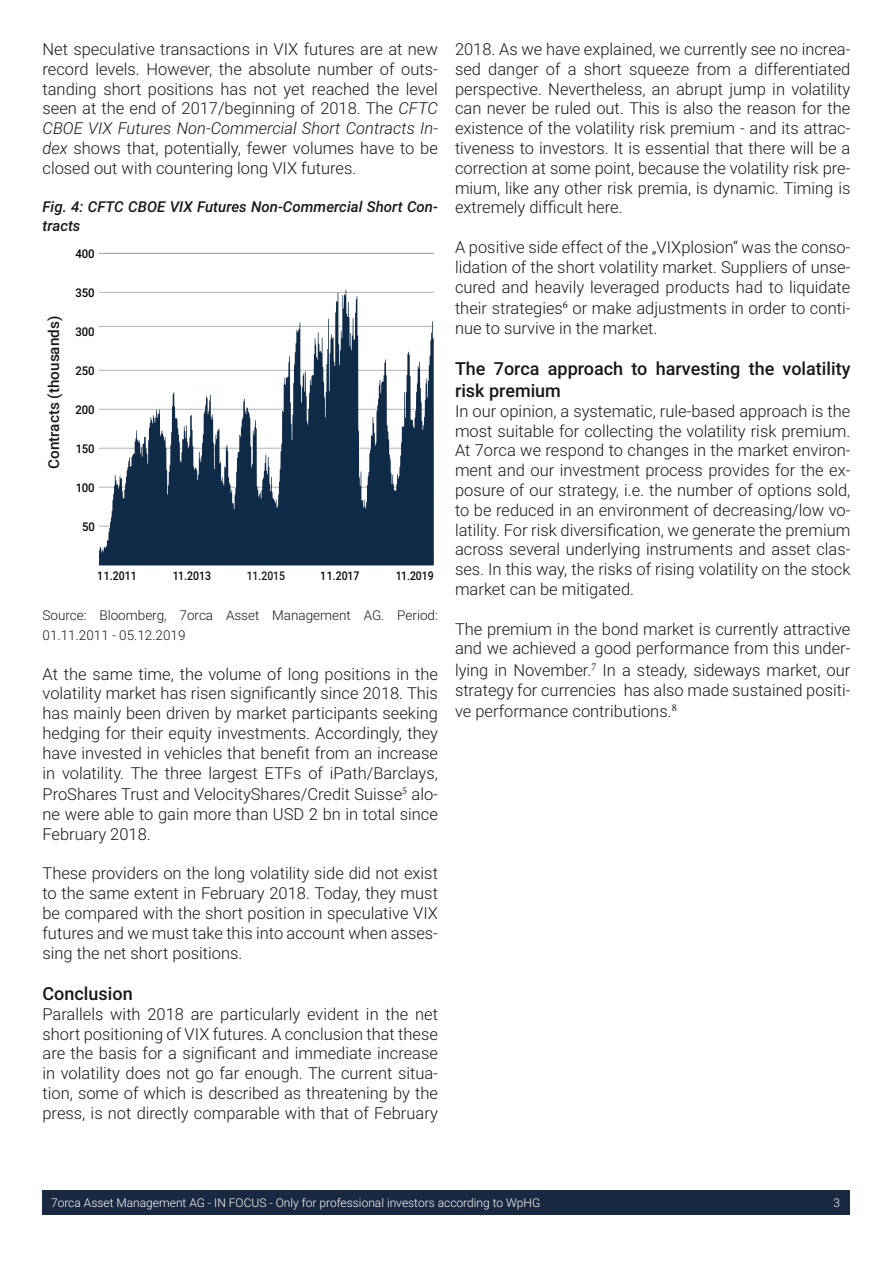
<style>
.page{position:relative;width:893px;height:1263px;background:#fff}
.page>*{position:absolute;margin:0;border:0;box-sizing:border-box;transform-origin:0 0}
.t1{font:500 18px/21.6px "Roboto";color:#171818}
.t2{font:300 16.5px/19.8px "Roboto";color:#171818;text-align:justify}
.t3{font:italic 500 15px/19.8px "Roboto";color:#171818}
.t4{font:500 15px "Roboto";color:#171818}
.t5{font:300 13.5px/19.8px "Roboto";color:#171818}
.t6{font:300 12px "Roboto";color:#fff}
.t7{font:500 12px "Roboto";color:#05070a;scale:.88 1}
.t8{font:500 12px "Roboto";color:#05070a;scale:.95 1}
.t9{font:500 12px "Roboto";color:#171818;scale:.87 1}
.s1{font-style:italic}
</style>
<div class="page">
<div style="left:43px;top:1191px;width:807px;height:24px;background:#1a2942"></div>
<hr style="left:99px;top:253px;width:335px;height:1px;background:#9a9a99">
<hr style="left:99px;top:565px;width:335px;height:1px;background:#b2b2b2">
<svg style="left:99px;top:289px;width:335px;height:276px"></svg>
<p class="t2" style="left:43px;top:39px;width:397px">Net speculative transactions in VIX futures are at new record levels. However, the absolute number of outs&shy;tanding short positions has not yet reached the level seen at the end of 2017/beginning of 2018. The <span class="s1">CFTC CBOE VIX Futures Non-Commercial Short Contracts In&shy;dex</span> shows that, potentially, fewer volumes have to be closed out with countering long VIX futures.</p>
<p class="t3" style="left:43px;top:196px;width:397px">Fig. 4: CFTC CBOE VIX Futures Non-Commercial Short Con&shy;tracts</p>
<p class="t8" style="left:75px;top:246px;width:22px">400</p>
<p class="t4" style="left:43px;top:469px;width:154px;rotate:-90deg">Contracts (thousands)</p>
<p class="t8" style="left:75px;top:285px;width:22px">350</p>
<p class="t8" style="left:75px;top:324px;width:22px">300</p>
<p class="t8" style="left:75px;top:363px;width:22px">250</p>
<p class="t8" style="left:75px;top:402px;width:22px">200</p>
<p class="t8" style="left:75px;top:441px;width:22px">150</p>
<p class="t8" style="left:75px;top:479px;width:22px">100</p>
<p class="t8" style="left:82px;top:518px;width:15px">50</p>
<p class="t7" style="left:98px;top:567px;width:46px">11.2011</p>
<p class="t7" style="left:172px;top:567px;width:46px">11.2013</p>
<p class="t9" style="left:247px;top:567px;width:46px">11.2015</p>
<p class="t7" style="left:321px;top:567px;width:46px">11.2017</p>
<p class="t7" style="left:395px;top:567px;width:46px">11.2019</p>
<p class="t5" style="left:43px;top:605px;width:397px">Source: Bloomberg, 7orca Asset Management AG. Period:<br>01.11.2011 - 05.12.2019</p>
<p class="t2" style="left:43px;top:663px;width:397px">At the same time, the volume of long positions in the volatility market has risen significantly since 2018. This has mainly been driven by market participants seeking hedging for their equity investments. Accordingly, they have invested in vehicles that benefit from an increase in volatility. The three largest ETFs of iPath/Barclays,</p>
<p class="t2" style="left:43px;top:784px;width:397px">ProShares Trust and VelocityShares/Credit Suisse<sup>5</sup> alo&shy;ne were able to gain more than USD 2 bn in total since February 2018.</p>
<p class="t2" style="left:43px;top:863px;width:397px">These providers on the long volatility side did not exist to the same extent in February 2018. Today, they must be compared with the short position in speculative VIX futures and we must take this into account when asses&shy;sing the net short positions.</p>
<p class="t1" style="left:43px;top:982px;width:92px">Conclusion</p>
<p class="t2" style="left:43px;top:1003px;width:397px">Parallels with 2018 are particularly evident in the net short positioning of VIX futures. A conclusion that these are the basis for a significant and immediate increase in volatility does not go far enough. The current situa&shy;tion, some of which is described as threatening by the press, is not directly comparable with that of February</p>
<p class="t2" style="left:455px;top:39px;width:397px">2018. As we have explained, we currently see no increa&shy;sed danger of a short squeeze from a differentiated perspective. Nevertheless, an abrupt jump in volatility can never be ruled out. This is also the reason for the existence of the volatility risk premium - and its attrac&shy;tiveness to investors. It is essential that there will be a correction at some point, because the volatility risk pre&shy;mium, like any other risk premia, is dynamic. Timing is extremely difficult here.</p>
<p class="t2" style="left:455px;top:237px;width:397px">A positive side effect of the „VIXplosion“ was the conso&shy;lidation of the short volatility market. Suppliers of unse&shy;cured and heavily leveraged products had to liquidate</p>
<p class="t2" style="left:455px;top:298px;width:397px">their strategies<sup>6</sup> or make adjustments in order to conti&shy;nue to survive in the market.</p>
<p class="t1" style="left:455px;top:357px;width:397px">The 7orca approach to harvesting the volatility risk premium</p>
<p class="t2" style="left:455px;top:400px;width:397px">In our opinion, a systematic, rule-based approach is the most suitable for collecting the volatility risk premium.<br>At 7orca we respond to changes in the market environ&shy;ment and our investment process provides for the ex&shy;posure of our strategy, i.e. the number of options sold, to be reduced in an environment of decreasing/low vo&shy;latility. For risk diversification, we generate the premium across several underlying instruments and asset clas&shy;ses. In this way, the risks of rising volatility on the stock market can be mitigated.</p>
<p class="t2" style="left:455px;top:618px;width:397px">The premium in the bond market is currently attractive and we achieved a good performance from this under-</p>
<p class="t2" style="left:455px;top:660px;width:397px">lying in November.<sup>7</sup> In a steady, sideways market, our strategy for currencies has also made sustained positi-</p>
<p class="t2" style="left:455px;top:701px;width:223px">ve performance contributions.<sup>8</sup></p>
<p class="t6" style="left:51px;top:1194px;width:491px">7orca Asset Management AG - IN FOCUS - Only for professional investors according to WpHG</p>
<p class="t6" style="left:834px;top:1194px;width:8px">3</p>
</div>
